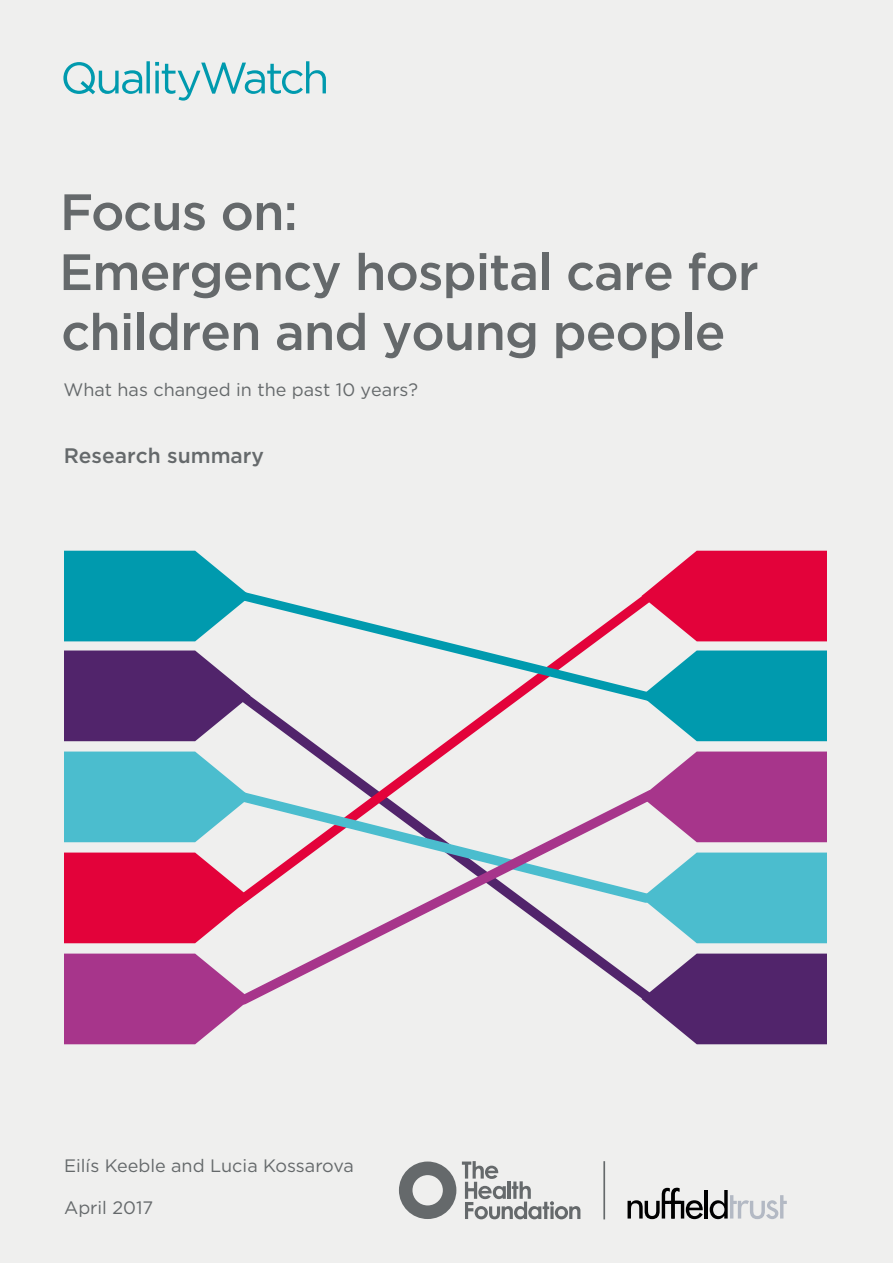
<style>
.page{position:relative;width:893px;height:1263px;background:#efefee}
.page>*{position:absolute;margin:0;border:0;box-sizing:border-box;transform-origin:0 0}
.t1{font:500 51px/60px "Gotham";letter-spacing:-.02em;color:#65696b}
.t2{font:500 21px "Gotham";color:#65696b}
.t3{font:18px "Gotham";color:#65696b}
</style>
<div class="page">
<svg style="left:63px;top:61px;width:263px;height:40px"></svg>
<hr style="left:603px;top:1161px;width:2px;height:58px;background:#65696b">
<svg style="left:462px;top:1161px;width:118px;height:58px"></svg>
<svg style="left:399px;top:1161px;width:57px;height:58px"></svg>
<svg style="left:627px;top:1188px;width:76px;height:31px"></svg>
<hr style="left:704px;top:1190px;width:4px;height:28px;background:#000">
<svg style="left:710px;top:1190px;width:77px;height:29px"></svg>
<svg style="left:64px;top:650px;width:169px;height:91px;background:#5d3475"></svg>
<svg style="left:64px;top:751px;width:169px;height:91px;background:#58c1d0"></svg>
<svg style="left:64px;top:852px;width:171px;height:91px;background:#e41649"></svg>
<svg style="left:64px;top:953px;width:178px;height:91px;background:#ae4895"></svg>
<svg style="left:655px;top:650px;width:172px;height:91px;background:#17a2b4"></svg>
<svg style="left:659px;top:751px;width:168px;height:91px;background:#ad4493"></svg>
<svg style="left:659px;top:852px;width:168px;height:91px;background:#59c1d0"></svg>
<svg style="left:650px;top:953px;width:177px;height:91px;background:#623a79"></svg>
<svg style="left:233px;top:681px;width:420px;height:226px"></svg>
<svg style="left:238px;top:789px;width:418px;height:215px"></svg>
<svg style="left:234px;top:593px;width:421px;height:109px"></svg>
<svg style="left:64px;top:551px;width:186px;height:90px;background:#21a6b7"></svg>
<svg style="left:641px;top:551px;width:186px;height:90px;background:#e42554"></svg>
<h1 class="t1" style="left:59px;top:181px;width:701px">Focus on:<br>Emergency hospital care for children and young people</h1>
<p class="t3" style="left:63px;top:378px;width:356px">What has changed in the past 10 years?</p>
<p class="t2" style="left:64px;top:441px;width:202px">Research summary</p>
<p class="t3" style="left:64px;top:1154px;width:291px">Eilís Keeble and Lucia Kossarova</p>
<p class="t3" style="left:64px;top:1196px;width:91px">April 2017</p>
</div>
